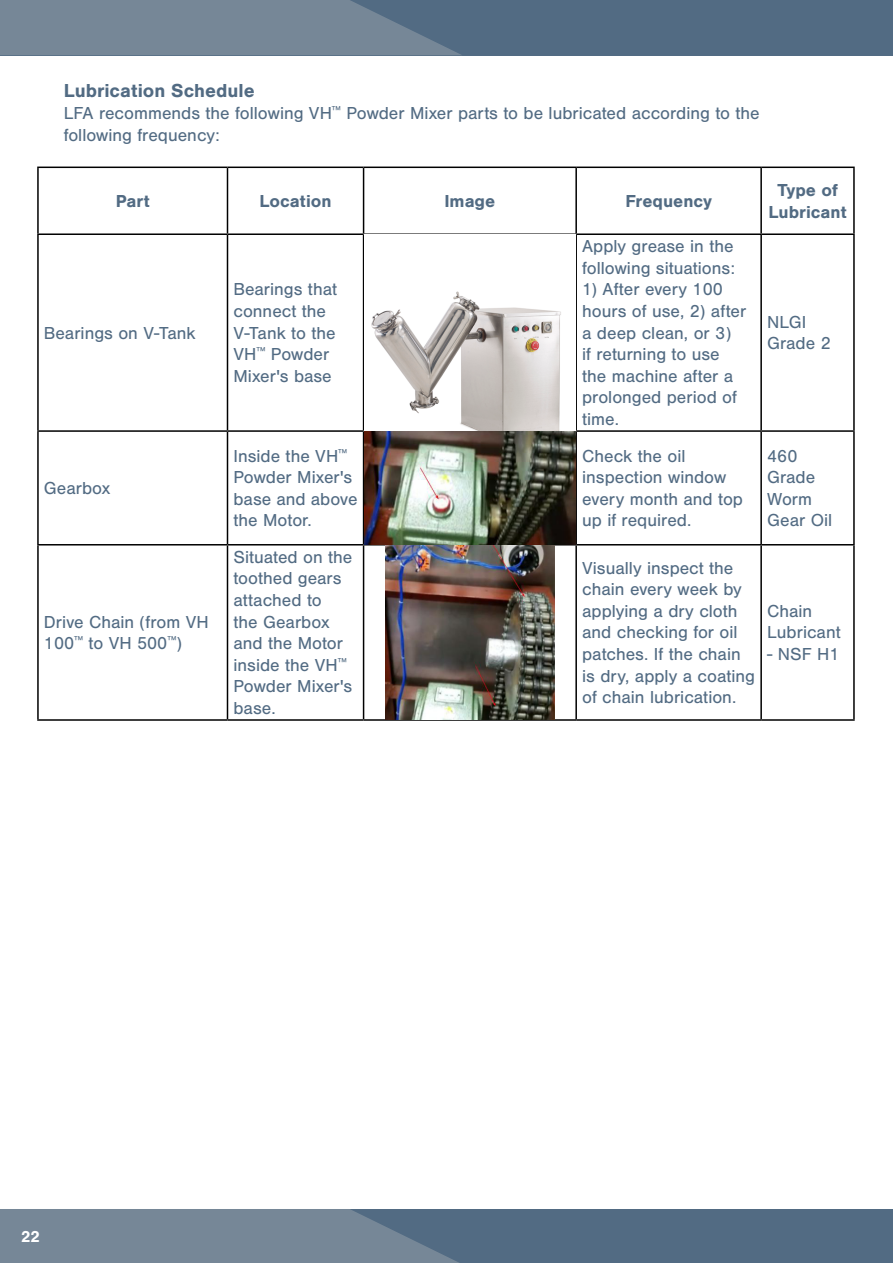
<style>
.page{position:relative;width:893px;height:1263px;background:#fff}
.page>*{position:absolute;margin:0;border:0;box-sizing:border-box;transform-origin:0 0}
.t1{font:700 19.5px "Nimbus San";color:#526b83}
.t2{font:18px/21.6px "Nimbus San";color:#526b83}
.t3{font:700 18px/21.6px "Nimbus San";color:#526b83;text-align:center}
.t4{font:700 16.5px "Nimbus San";color:#fff}
</style>
<div class="page">
<div style="left:0;top:0;width:893px;height:55px;background:#526b83"></div>
<svg style="left:0;top:0;width:461px;height:55px;background:#718394"></svg>
<div style="left:0;top:1209px;width:893px;height:54px;background:#526b83"></div>
<svg style="left:0;top:1209px;width:459px;height:54px;background:#718394"></svg>
<hr style="left:37px;top:167px;width:190px;height:1px;background:#000">
<hr style="left:37px;top:168px;width:2px;height:65px;background:#000">
<hr style="left:227px;top:167px;width:137px;height:1px;background:#000">
<hr style="left:227px;top:168px;width:1px;height:65px;background:#000">
<hr style="left:364px;top:167px;width:212px;height:1px;background:#000">
<hr style="left:363px;top:168px;width:1px;height:65px;background:#000">
<hr style="left:576px;top:167px;width:185px;height:1px;background:#000">
<hr style="left:575px;top:168px;width:2px;height:65px;background:#000">
<hr style="left:761px;top:167px;width:94px;height:1px;background:#000">
<hr style="left:760px;top:168px;width:2px;height:65px;background:#000">
<hr style="left:853px;top:168px;width:2px;height:65px;background:#000">
<hr style="left:37px;top:233px;width:190px;height:2px;background:#000">
<hr style="left:37px;top:235px;width:2px;height:195px;background:#000">
<hr style="left:227px;top:233px;width:137px;height:2px;background:#000">
<hr style="left:227px;top:235px;width:1px;height:195px;background:#000">
<hr style="left:364px;top:233px;width:212px;height:2px;background:#000">
<hr style="left:363px;top:235px;width:1px;height:195px;background:#000">
<hr style="left:576px;top:233px;width:185px;height:2px;background:#000">
<hr style="left:575px;top:235px;width:2px;height:195px;background:#000">
<hr style="left:761px;top:233px;width:94px;height:2px;background:#000">
<hr style="left:760px;top:235px;width:2px;height:195px;background:#000">
<hr style="left:853px;top:235px;width:2px;height:195px;background:#000">
<hr style="left:37px;top:430px;width:190px;height:2px;background:#000">
<hr style="left:37px;top:432px;width:2px;height:112px;background:#000">
<hr style="left:227px;top:430px;width:137px;height:2px;background:#000">
<hr style="left:227px;top:432px;width:1px;height:112px;background:#000">
<hr style="left:364px;top:430px;width:212px;height:2px;background:#000">
<hr style="left:363px;top:432px;width:1px;height:112px;background:#000">
<hr style="left:576px;top:430px;width:185px;height:2px;background:#000">
<hr style="left:575px;top:432px;width:2px;height:112px;background:#000">
<hr style="left:761px;top:430px;width:94px;height:2px;background:#000">
<hr style="left:760px;top:432px;width:2px;height:112px;background:#000">
<hr style="left:853px;top:432px;width:2px;height:112px;background:#000">
<hr style="left:37px;top:544px;width:190px;height:1px;background:#000">
<hr style="left:37px;top:545px;width:2px;height:174px;background:#000">
<hr style="left:227px;top:544px;width:137px;height:1px;background:#000">
<hr style="left:227px;top:545px;width:1px;height:174px;background:#000">
<hr style="left:364px;top:544px;width:212px;height:1px;background:#000">
<hr style="left:363px;top:545px;width:1px;height:174px;background:#000">
<hr style="left:576px;top:544px;width:185px;height:1px;background:#000">
<hr style="left:575px;top:545px;width:2px;height:174px;background:#000">
<hr style="left:761px;top:544px;width:94px;height:1px;background:#000">
<hr style="left:760px;top:545px;width:2px;height:174px;background:#000">
<hr style="left:853px;top:545px;width:2px;height:174px;background:#000">
<hr style="left:37px;top:719px;width:190px;height:2px;background:#000">
<hr style="left:227px;top:719px;width:137px;height:2px;background:#000">
<hr style="left:364px;top:719px;width:212px;height:2px;background:#000">
<hr style="left:576px;top:719px;width:185px;height:2px;background:#000">
<hr style="left:761px;top:719px;width:94px;height:2px;background:#000">
<img style="left:371px;top:291px;width:190px;height:139px">
<img style="left:364px;top:432px;width:211px;height:112px">
<img style="left:385px;top:545px;width:169px;height:174px">
<p class="t1" style="left:64px;top:80px;width:192px">Lubrication Schedule</p>
<p class="t2" style="left:64px;top:102px;width:698px">LFA recommends the following VH<sup>™</sup> Powder Mixer parts to be lubricated according to the following frequency:</p>
<p class="t3" style="left:116px;top:190px;width:35px">Part</p>
<p class="t3" style="left:259px;top:190px;width:74px">Location</p>
<p class="t3" style="left:444px;top:190px;width:53px">Image</p>
<p class="t3" style="left:625px;top:190px;width:88px">Frequency</p>
<p class="t3" style="left:768px;top:179px;width:80px">Type of<br>Lubricant</p>
<p class="t2" style="left:44px;top:322px;width:153px">Bearings on V-Tank</p>
<p class="t2" style="left:44px;top:477px;width:68px">Gearbox</p>
<p class="t2" style="left:44px;top:611px;width:166px">Drive Chain (from VH<br>100<sup>™</sup> to VH 500<sup>™</sup>)</p>
<p class="t2" style="left:233px;top:279px;width:105px">Bearings that connect the<br>V-Tank to the<br>VH<sup>™</sup> Powder<br>Mixer's base</p>
<p class="t2" style="left:582px;top:236px;width:154px">Apply grease in the following situations:</p>
<p class="t2" style="left:582px;top:279px;width:166px">1) After every 100 hours of use, 2) after a deep clean, or 3)<br>if returning to use the machine after a prolonged period of time.</p>
<p class="t2" style="left:767px;top:311px;width:65px">NLGI<br>Grade 2</p>
<p class="t2" style="left:233px;top:445px;width:126px">Inside the VH<sup>™<br></sup>Powder Mixer's base and above the Motor.</p>
<p class="t2" style="left:582px;top:445px;width:162px">Check the oil inspection window every month and top up if required.</p>
<p class="t2" style="left:767px;top:445px;width:67px">460<br>Grade<br>Worm<br>Gear Oil</p>
<p class="t2" style="left:233px;top:546px;width:120px">Situated on the toothed gears attached to<br>the Gearbox and the Motor inside the VH<sup>™<br></sup>Powder Mixer's base.</p>
<p class="t2" style="left:582px;top:557px;width:174px">Visually inspect the chain every week by applying a dry cloth and checking for oil patches. If the chain is dry, apply a coating of chain lubrication.</p>
<p class="t2" style="left:767px;top:600px;width:75px">Chain<br>Lubricant</p>
<p class="t2" style="left:767px;top:643px;width:74px">- NSF H1</p>
<p class="t4" style="left:21px;top:1227px;width:20px">22</p>
</div>
